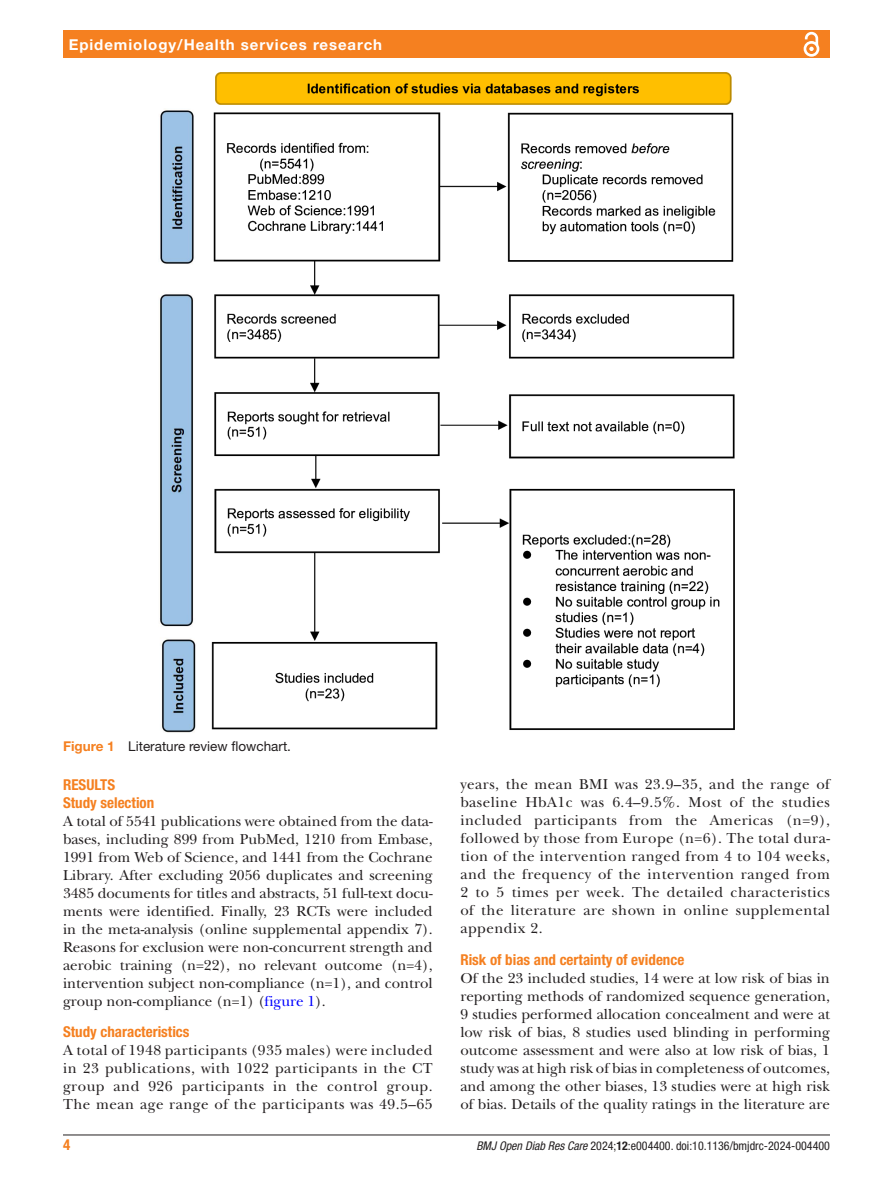
<style>
.page{position:relative;width:893px;height:1191px;background:#fff}
.page>*{position:absolute;margin:0;border:0;box-sizing:border-box;transform-origin:0 0}
.t1{font:15px/18px "New Baskerville";letter-spacing:.015em;color:#231f20;text-align:justify}
.t2{font:700 condensed 15px/18px "Helvetica Neue LT Std";color:#f58020}
.t3{font:700 15px "Helvetica Neue LT Std";letter-spacing:.065em;color:#fff}
.t4{font:13.5px "Helvetica Neue LT Std";color:#231f20}
.t5{font:condensed 12px "Helvetica Neue LT Std";color:#231f20}
.s1{font-weight:700;color:#f58020}
.s2{color:#00f}
.s3{font-style:italic}
.s4{font-weight:700}
</style>
<div class="page">
<hr style="left:63px;top:1134px;width:767px;height:1px;background:#231f20">
<div style="left:63px;top:31px;width:767px;height:27px;background:#f58020"></div>
<svg style="left:803px;top:31px;width:17px;height:26px"></svg>
<img style="left:160px;top:73px;width:574px;height:660px">
<p class="t3" style="left:69px;top:35px;width:315px">Epidemiology/Health services research</p>
<p class="t4" style="left:63px;top:738px;width:229px"><span class="s1">Figure 1</span> Literature review flowchart.</p>
<p class="t2" style="left:63px;top:775px;width:93px">RESULTS<br>Study selection</p>
<p class="t1" style="left:63px;top:812px;width:371px">A total of 5541 publications were obtained from the data&shy;bases, including 899 from PubMed, 1210 from Embase, 1991 from Web of Science, and 1441 from the Cochrane Library. After excluding 2056 duplicates and screening 3485 documents for titles and abstracts, 51 full-text docu&shy;ments were identified. Finally, 23 RCTs were included in the meta-analysis (online supplemental appendix 7).<br>Reasons for exclusion were non-concurrent strength and aerobic training (n=22), no relevant outcome (n=4), intervention subject non-compliance (n=1), and control group non-compliance (n=1) (<span class="s2">figure 1</span>).</p>
<p class="t2" style="left:63px;top:1022px;width:128px">Study characteristics</p>
<p class="t1" style="left:63px;top:1041px;width:371px">A total of 1948 participants (935 males) were included in 23 publications, with 1022 participants in the CT group and 926 participants in the control group.<br>The mean age range of the participants was 49.5–65</p>
<p class="t1" style="left:460px;top:775px;width:371px">years, the mean BMI was 23.9–35, and the range of baseline HbA1c was 6.4–9.5%. Most of the studies included participants from the Americas (n=9), followed by those from Europe (n=6). The total dura&shy;tion of the intervention ranged from 4 to 104 weeks, and the frequency of the intervention ranged from 2 to 5 times per week. The detailed characteristics of the literature are shown in online supplemental appendix 2.</p>
<p class="t2" style="left:460px;top:950px;width:225px">Risk of bias and certainty of evidence</p>
<p class="t1" style="left:460px;top:969px;width:371px">Of the 23 included studies, 14 were at low risk of bias in reporting methods of randomized sequence generation, 9 studies performed allocation concealment and were at low risk of bias, 8 studies used blinding in performing outcome assessment and were also at low risk of bias, 1 study was at high risk of bias in completeness of outcomes, and among the other biases, 13 studies were at high risk of bias. Details of the quality ratings in the literature are</p>
<p class="t2" style="left:63px;top:1135px;width:9px">4</p>
<p class="t5" style="left:476px;top:1138px;width:355px"><span class="s3">BMJ Open Diab Res Care</span> 2024;<span class="s4">12</span>:e004400. doi:10.1136/bmjdrc-2024-004400</p>
</div>
